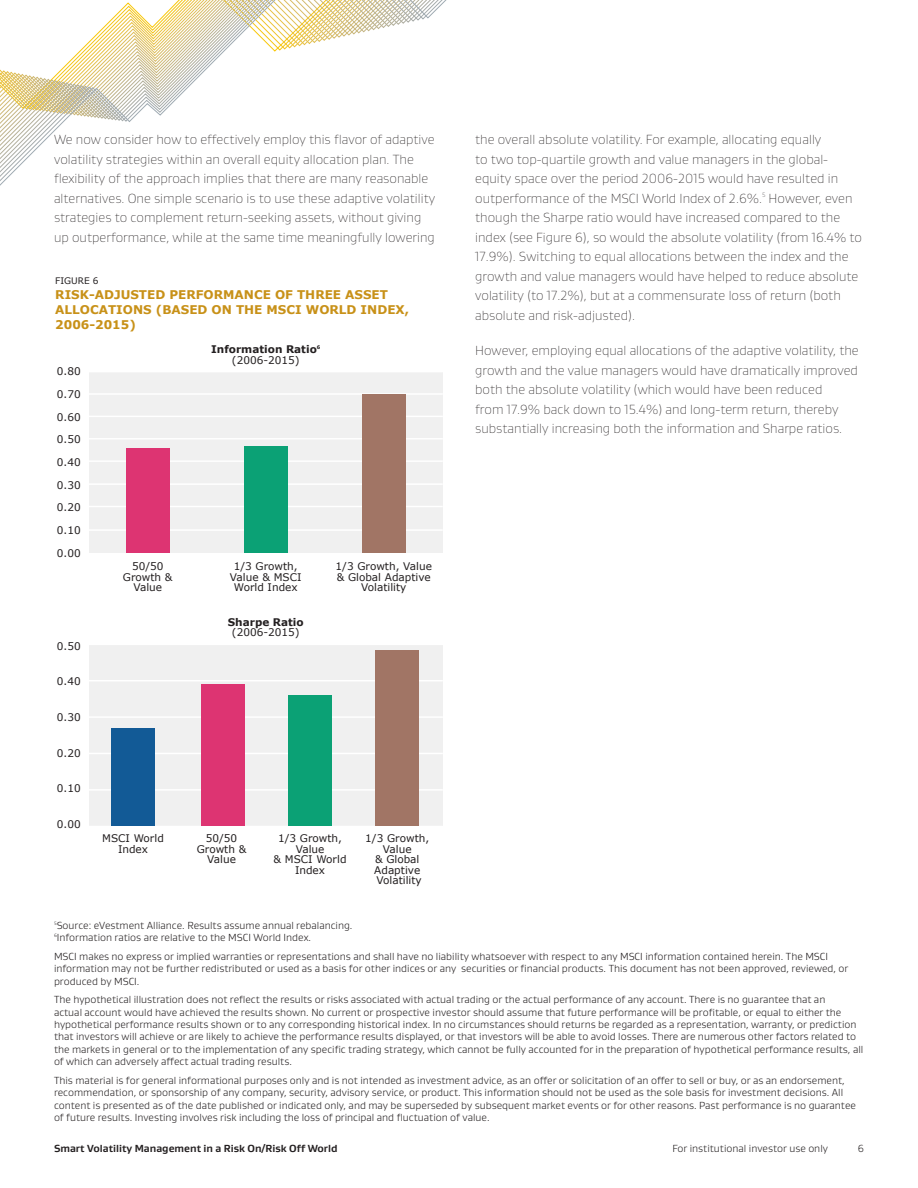
<style>
.page{position:relative;width:918px;height:1188px;background:#fff}
.page>*{position:absolute;margin:0;border:0;box-sizing:border-box;transform-origin:0 0}
.Body{font:100 13.5px/19.5px "Gustan";color:#231f20}
.Table_-_Title{font:700 12px/15px "Verdana";color:#c89118}
.Footnote{font:300 10.5px/12.5px "Gustan";color:#231f20}
.Body-2{font:10.5px/10.5px "Verdana";color:#231f20;text-align:center}
.t1{font:700 10.5px "Gustan";color:#231f20}
.Body-3{font:700 10.5px "Verdana";color:#231f20}
.Table_-_Figure{font:9px "Verdana";color:#231f20}
</style>
<div class="page">
<svg style="left:0;top:0;width:447px;height:186px"></svg>
<div style="left:89px;top:645px;width:354px;height:181px;background:#f0f0f0"></div>
<hr style="left:89px;top:680px;width:354px;height:1px;background:#fff">
<hr style="left:89px;top:716px;width:354px;height:2px;background:#fff">
<hr style="left:89px;top:753px;width:354px;height:1px;background:#fff">
<hr style="left:89px;top:789px;width:354px;height:2px;background:#fff">
<div style="left:89px;top:372px;width:354px;height:181px;background:#f0f0f0"></div>
<div style="left:111px;top:728px;width:43px;height:98px;background:#125a96"></div>
<div style="left:201px;top:684px;width:44px;height:142px;background:#dd3472"></div>
<div style="left:288px;top:695px;width:44px;height:131px;background:#0ba175"></div>
<div style="left:376px;top:651px;width:43px;height:175px;background:#a17565"></div>
<hr style="left:89px;top:393px;width:354px;height:2px;background:#fff">
<hr style="left:89px;top:416px;width:354px;height:1px;background:#fff">
<hr style="left:89px;top:438px;width:354px;height:2px;background:#fff">
<hr style="left:89px;top:460px;width:354px;height:2px;background:#fff">
<hr style="left:89px;top:483px;width:354px;height:2px;background:#fff">
<hr style="left:89px;top:506px;width:354px;height:1px;background:#fff">
<hr style="left:89px;top:529px;width:354px;height:2px;background:#fff">
<div style="left:126px;top:448px;width:43px;height:105px;background:#dd3472"></div>
<div style="left:245px;top:446px;width:43px;height:107px;background:#0ba175"></div>
<div style="left:362px;top:394px;width:44px;height:159px;background:#a17565"></div>
<p class="Body" style="left:54px;top:130px;width:383px">We now consider how to effectively employ this flavor of adaptive volatility strategies within an overall equity allocation plan. The flexibility of the approach implies that there are many reasonable alternatives. One simple scenario is to use these adaptive volatility strategies to complement return-seeking assets, without giving up outperformance, while at the same time meaningfully lowering</p>
<p class="Table_-_Figure" style="left:55px;top:274px;width:45px">FIGURE 6</p>
<p class="Table_-_Title" style="left:55px;top:287px;width:355px">RISK-ADJUSTED PERFORMANCE OF THREE ASSET<br>ALLOCATIONS (BASED ON THE MSCI WORLD INDEX,<br>2006-2015)</p>
<p class="Body-2" style="left:57px;top:366px;width:25px">0.80</p>
<p class="Body-2" style="left:57px;top:389px;width:25px">0.70</p>
<p class="Body-2" style="left:57px;top:412px;width:25px">0.60</p>
<p class="Body-2" style="left:57px;top:434px;width:25px">0.50</p>
<p class="Body-2" style="left:57px;top:457px;width:25px">0.40</p>
<p class="Body-2" style="left:57px;top:480px;width:25px">0.30</p>
<p class="Body-2" style="left:57px;top:502px;width:25px">0.20</p>
<p class="Body-2" style="left:57px;top:525px;width:25px">0.10</p>
<p class="Body-2" style="left:57px;top:547px;width:25px">0.00</p>
<p class="Body-2" style="left:57px;top:641px;width:25px">0.50</p>
<p class="Body-2" style="left:57px;top:676px;width:25px">0.40</p>
<p class="Body-2" style="left:57px;top:712px;width:25px">0.30</p>
<p class="Body-2" style="left:57px;top:748px;width:25px">0.20</p>
<p class="Body-2" style="left:57px;top:783px;width:25px">0.10</p>
<p class="Body-2" style="left:57px;top:819px;width:25px">0.00</p>
<p class="Body-3" style="left:211px;top:342px;width:111px">Information Ratio<sup>6</sup></p>
<p class="Body-2" style="left:232px;top:354px;width:69px">(2006-2015)</p>
<p class="Body-2" style="left:123px;top:561px;width:51px">50/50<br>Growth &amp;<br>Value</p>
<p class="Body-2" style="left:230px;top:561px;width:73px">1/3 Growth,<br>Value &amp; MSCI<br>World Index</p>
<p class="Body-2" style="left:336px;top:561px;width:98px">1/3 Growth, Value &amp; Global Adaptive<br>Volatility</p>
<p class="Body-3" style="left:228px;top:615px;width:77px">Sharpe Ratio</p>
<p class="Body-2" style="left:232px;top:627px;width:69px">(2006-2015)</p>
<p class="Body-2" style="left:102px;top:833px;width:63px">MSCI World<br>Index</p>
<p class="Body-2" style="left:197px;top:833px;width:51px">50/50<br>Growth &amp;</p>
<p class="Body-2" style="left:207px;top:854px;width:30px">Value</p>
<p class="Body-2" style="left:274px;top:833px;width:74px">1/3 Growth,<br>Value<br>&amp; MSCI World<br>Index</p>
<p class="Body-2" style="left:365px;top:833px;width:66px">1/3 Growth,<br>Value<br>&amp; Global<br>Adaptive<br>Volatility</p>
<p class="Body" style="left:475px;top:130px;width:388px">the overall absolute volatility. For example, allocating equally<br>to two top-quartile growth and value managers in the global&shy;equity space over the period 2006-2015 would have resulted in outperformance of the MSCI World Index of 2.6%.<sup>5</sup> However, even though the Sharpe ratio would have increased compared to the index (see Figure 6), so would the absolute volatility (from 16.4% to 17.9%). Switching to equal allocations between the index and the growth and value managers would have helped to reduce absolute volatility (to 17.2%), but at a commensurate loss of return (both absolute and risk-adjusted).</p>
<p class="Body" style="left:475px;top:341px;width:385px">However, employing equal allocations of the adaptive volatility, the growth and the value managers would have dramatically improved both the absolute volatility (which would have been reduced<br>from 17.9% back down to 15.4%) and long-term return, thereby substantially increasing both the information and Sharpe ratios.</p>
<p class="Footnote" style="left:54px;top:919px;width:300px"><sup>5</sup>Source: eVestment Alliance. Results assume annual rebalancing.<br><sup>6</sup>Information ratios are relative to the MSCI World Index.</p>
<p class="Footnote" style="left:54px;top:950px;width:796px">MSCI makes no express or implied warranties or representations and shall have no liability whatsoever with respect to any MSCI information contained herein. The MSCI information may not be further redistributed or used as a basis for other indices or any securities or financial products. This document has not been approved, reviewed, or produced by MSCI.</p>
<p class="Footnote" style="left:54px;top:993px;width:811px">The hypothetical illustration does not reflect the results or risks associated with actual trading or the actual performance of any account. There is no guarantee that an<br>actual account would have achieved the results shown. No current or prospective investor should assume that future performance will be profitable, or equal to either the hypothetical performance results shown or to any corresponding historical index. In no circumstances should returns be regarded as a representation, warranty, or prediction that investors will achieve or are likely to achieve the performance results displayed, or that investors will be able to avoid losses. There are numerous other factors related to the markets in general or to the implementation of any specific trading strategy, which cannot be fully accounted for in the preparation of hypothetical performance results, all of which can adversely affect actual trading results.</p>
<p class="Footnote" style="left:54px;top:1074px;width:804px">This material is for general informational purposes only and is not intended as investment advice, as an offer or solicitation of an offer to sell or buy, or as an endorsement, recommendation, or sponsorship of any company, security, advisory service, or product. This information should not be used as the sole basis for investment decisions. All content is presented as of the date published or indicated only, and may be superseded by subsequent market events or for other reasons. Past performance is no guarantee of future results. Investing involves risk including the loss of principal and fluctuation of value.</p>
<p class="t1" style="left:54px;top:1141px;width:285px">Smart Volatility Management in a Risk On/Risk Off World</p>
<p class="Footnote" style="left:672px;top:1142px;width:157px">For institutional investor use only</p>
<p class="Footnote" style="left:858px;top:1142px;width:8px">6</p>
</div>
